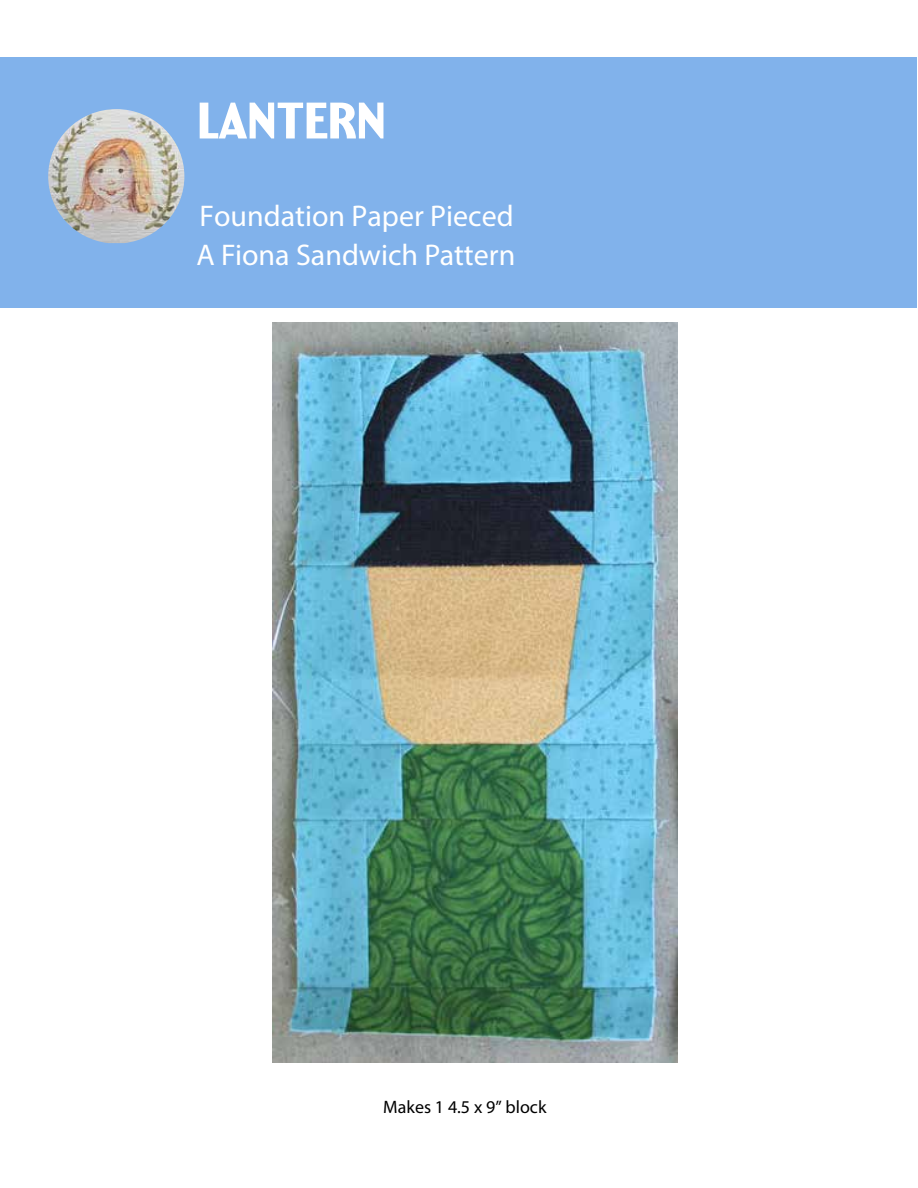
<style>
.page{position:relative;width:918px;height:1188px;background:#fff}
.page>*{position:absolute;margin:0;border:0;box-sizing:border-box;transform-origin:0 0}
.t1{font:51.3px "Yellowstone";letter-spacing:-.025em;color:#fff}
.t2{font:30px/39.3px "Myriad Pro";color:#fff}
.t3{font:18px "Myriad Pro";color:#000}
</style>
<div class="page">
<div style="left:0;top:57px;width:917px;height:251px;background:#81b2eb"></div>
<img style="left:48px;top:109px;width:136px;height:134px">
<img style="left:272px;top:323px;width:405px;height:739px">
<h1 class="t1" style="left:196px;top:91px;width:192px">LANTERN</h1>
<p class="t2" style="left:196px;top:198px;width:320px">Foundation Paper Pieced<br>A Fiona Sandwich Pattern</p>
<p class="t3" style="left:383px;top:1100px;width:165px">Makes 1 4.5 x 9” block</p>
</div>
